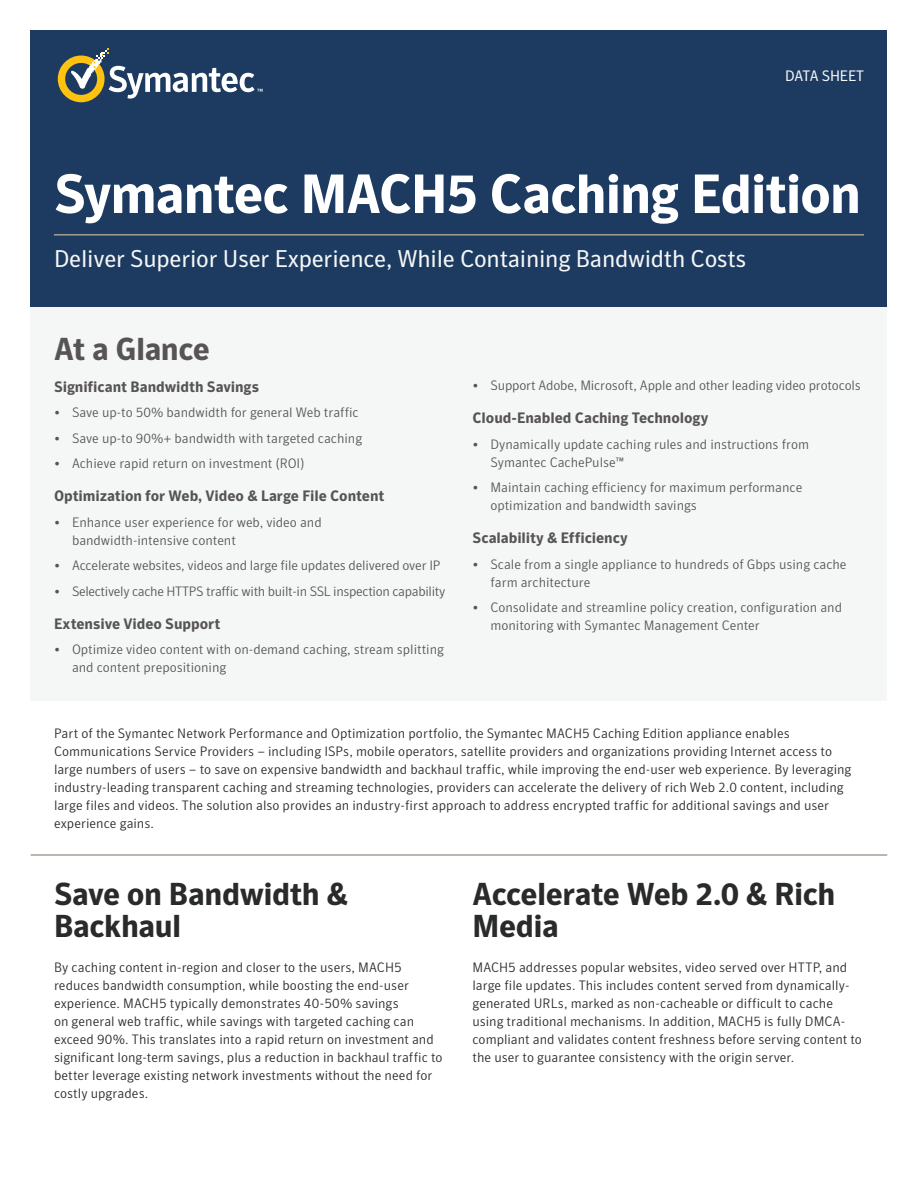
<style>
.page{position:relative;width:918px;height:1188px;background:#fff}
.page>*{position:absolute;margin:0;border:0;box-sizing:border-box;transform-origin:0 0}
.Title_Header_Datashe{font:700 54.75px "Symantec Sans";letter-spacing:-.025em;color:#fff}
.Body_H1_Datasheet{font:700 31.5px/31.5px "Symantec Sans";letter-spacing:-.02em;color:#282b2a}
.At-A-Glance_H1_Datas{font:700 31.5px "Symantec Sans";letter-spacing:-.02em;color:#575554}
.Title_Subhead_Datash{font:24px "Symantec Sans";letter-spacing:-.01em;color:#f5f7f7}
.At-A-Glance_H2_Datas{font:700 15px "Symantec Sans";letter-spacing:-.005em;color:#575554}
.t1{font:15px "Symantec Sans";letter-spacing:-.01em;color:#f5f7f7}
.Body_Copy{font:300 13.5px/18px "Symantec Sans";color:#282b2a}
.t2{font:300 13.5px/18px "Symantec Sans";color:#575554}
.t3{font:300 13.5px "Symantec Sans";letter-spacing:-.025em;color:#575554}
</style>
<div class="page">
<div style="left:31px;top:292px;width:856px;height:409px;background:#f5f7f7"></div>
<div style="left:31px;top:31px;width:856px;height:276px;background:#1d3b60"></div>
<hr style="left:54px;top:234px;width:810px;height:2px;background:#a79c95">
<svg style="left:58px;top:48px;width:205px;height:54px"></svg>
<hr style="left:31px;top:854px;width:856px;height:2px;background:#a79c95">
<p class="t1" style="left:785px;top:67px;width:80px">DATA SHEET</p>
<p class="Title_Header_Datashe" style="left:54px;top:161px;width:809px">Symantec MACH5 Caching Edition</p>
<p class="Title_Subhead_Datash" style="left:54px;top:245px;width:694px">Deliver Superior User Experience, While Containing Bandwidth Costs</p>
<p class="At-A-Glance_H1_Datas" style="left:54px;top:330px;width:157px">At a Glance</p>
<p class="At-A-Glance_H2_Datas" style="left:54px;top:377px;width:207px">Significant Bandwidth Savings</p>
<p class="t2" style="left:54px;top:403px;width:306px">• Save up-to 50% bandwidth for general Web traffic</p>
<p class="t2" style="left:54px;top:429px;width:310px">• Save up-to 90%+ bandwidth with targeted caching</p>
<p class="t2" style="left:54px;top:454px;width:252px">• Achieve rapid return on investment (ROI)</p>
<p class="At-A-Glance_H2_Datas" style="left:54px;top:487px;width:332px">Optimization for Web, Video &amp; Large File Content</p>
<p class="t2" style="left:72px;top:513px;width:251px;text-indent:-18px">• Enhance user experience for web, video and bandwidth-intensive content</p>
<p class="t2" style="left:54px;top:556px;width:388px">• Accelerate websites, videos and large file updates delivered over IP</p>
<p class="t3" style="left:54px;top:583px;width:393px">• Selectively cache HTTPS traffic with built-in SSL inspection capability</p>
<p class="At-A-Glance_H2_Datas" style="left:54px;top:614px;width:168px">Extensive Video Support</p>
<p class="t2" style="left:72px;top:640px;width:374px;text-indent:-18px">• Optimize video content with on-demand caching, stream splitting and content prepositioning</p>
<p class="t2" style="left:472px;top:377px;width:390px">• Support Adobe, Microsoft, Apple and other leading video protocols</p>
<p class="At-A-Glance_H2_Datas" style="left:472px;top:409px;width:237px">Cloud-Enabled Caching Technology</p>
<p class="t2" style="left:490px;top:435px;width:320px;text-indent:-18px">• Dynamically update caching rules and instructions from<br>Symantec CachePulse™</p>
<p class="t2" style="left:490px;top:479px;width:313px;text-indent:-18px">• Maintain caching efficiency for maximum performance optimization and bandwidth savings</p>
<p class="At-A-Glance_H2_Datas" style="left:472px;top:529px;width:157px">Scalability &amp; Efficiency</p>
<p class="t2" style="left:490px;top:555px;width:358px;text-indent:-18px">• Scale from a single appliance to hundreds of Gbps using cache farm architecture</p>
<p class="t2" style="left:490px;top:599px;width:353px;text-indent:-18px">• Consolidate and streamline policy creation, configuration and monitoring with Symantec Management Center</p>
<p class="Body_Copy" style="left:54px;top:724px;width:799px">Part of the Symantec Network Performance and Optimization portfolio, the Symantec MACH5 Caching Edition appliance enables Communications Service Providers – including ISPs, mobile operators, satellite providers and organizations providing Internet access to large numbers of users – to save on expensive bandwidth and backhaul traffic, while improving the end-user web experience. By leveraging industry-leading transparent caching and streaming technologies, providers can accelerate the delivery of rich Web 2.0 content, including large files and videos. The solution also provides an industry-first approach to address encrypted traffic for additional savings and user experience gains.</p>
<p class="Body_H1_Datasheet" style="left:54px;top:879px;width:296px">Save on Bandwidth &amp;<br>Backhaul</p>
<p class="Body_Copy" style="left:54px;top:958px;width:390px">By caching content in-region and closer to the users, MACH5 reduces bandwidth consumption, while boosting the end-user experience. MACH5 typically demonstrates 40-50% savings<br>on general web traffic, while savings with targeted caching can exceed 90%. This translates into a rapid return on investment and significant long-term savings, plus a reduction in backhaul traffic to better leverage existing network investments without the need for costly upgrades.</p>
<p class="Body_H1_Datasheet" style="left:472px;top:879px;width:364px">Accelerate Web 2.0 &amp; Rich<br>Media</p>
<p class="Body_Copy" style="left:472px;top:958px;width:391px">MACH5 addresses popular websites, video served over HTTP, and large file updates. This includes content served from dynamically&shy;generated URLs, marked as non-cacheable or difficult to cache using traditional mechanisms. In addition, MACH5 is fully DMCA&shy;compliant and validates content freshness before serving content to the user to guarantee consistency with the origin server.</p>
</div>
